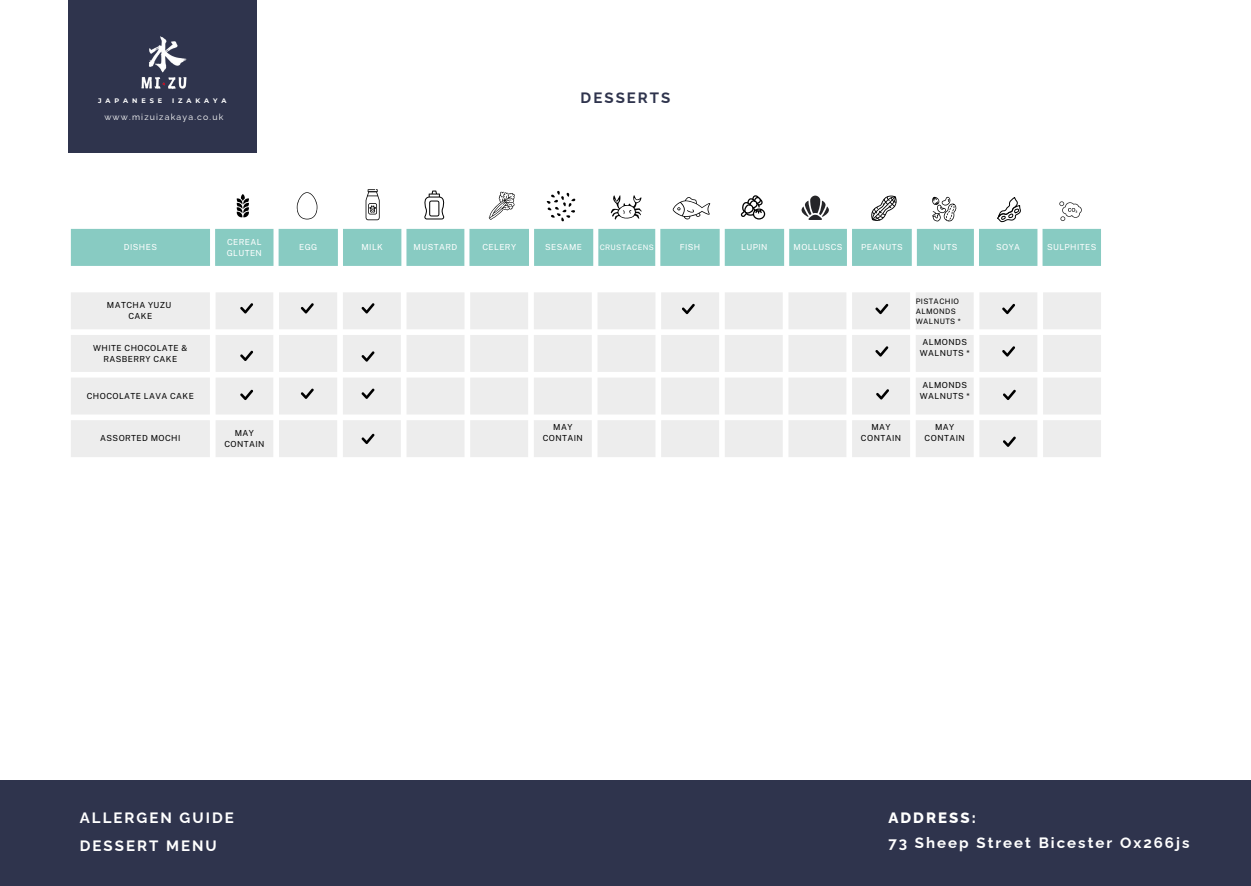
<style>
.page{position:relative;width:1251px;height:886px;background:#fff}
.page>*{position:absolute;margin:0;border:0;box-sizing:border-box;transform-origin:0 0}
.t1{font:700 15px "Raleway";letter-spacing:.135em;color:#fff}
.t2{font:700 15px "Raleway";letter-spacing:.135em;color:#2f344d}
.t3{font:800 15px "Raleway";letter-spacing:.135em;color:#fff}
.t4{font:8.75px "Raleway";letter-spacing:.135em;color:#fff}
.t5{font:8.38px/11.2px "Public Sans";letter-spacing:.05em;color:#000;text-align:center}
.t6{font:8.38px "Public Sans";letter-spacing:.05em;color:#fff}
.t7{font:7.5px "Public Sans";letter-spacing:.05em;color:#000}
.t8{font:7.5px "Public Sans";letter-spacing:.05em;color:#fff}
.t9{font:700 6.5px "Montserrat";letter-spacing:.6em;color:#fff}
</style>
<div class="page">
<svg style="left:71px;top:292px;width:1030px;height:165px;fill:#ededed"></svg>
<svg style="left:71px;top:229px;width:1030px;height:37px;background:#90cec6"></svg>
<div style="left:68px;top:0;width:188px;height:152px;background:#2f344d"></div>
<img style="left:141px;top:36px;width:46px;height:53px">
<svg style="left:1003px;top:437px;width:13px;height:10px"></svg>
<svg style="left:875px;top:304px;width:13px;height:10px"></svg>
<svg style="left:875px;top:346px;width:13px;height:11px"></svg>
<svg style="left:876px;top:389px;width:13px;height:11px"></svg>
<svg style="left:1003px;top:390px;width:13px;height:10px"></svg>
<svg style="left:240px;top:351px;width:13px;height:10px"></svg>
<svg style="left:301px;top:389px;width:13px;height:10px"></svg>
<svg style="left:361px;top:434px;width:13px;height:10px"></svg>
<svg style="left:240px;top:303px;width:13px;height:10px"></svg>
<svg style="left:361px;top:389px;width:13px;height:10px"></svg>
<svg style="left:240px;top:390px;width:13px;height:10px"></svg>
<svg style="left:361px;top:303px;width:13px;height:10px"></svg>
<svg style="left:301px;top:303px;width:13px;height:10px"></svg>
<svg style="left:361px;top:351px;width:13px;height:11px"></svg>
<svg style="left:1002px;top:346px;width:13px;height:11px"></svg>
<svg style="left:1002px;top:304px;width:13px;height:10px"></svg>
<svg style="left:237px;top:194px;width:12px;height:23px"></svg>
<svg style="left:297px;top:192px;width:20px;height:27px"></svg>
<svg style="left:366px;top:189px;width:14px;height:31px"></svg>
<svg style="left:424px;top:191px;width:21px;height:28px"></svg>
<svg style="left:489px;top:191px;width:26px;height:29px"></svg>
<svg style="left:546px;top:191px;width:29px;height:30px"></svg>
<svg style="left:611px;top:195px;width:31px;height:25px"></svg>
<svg style="left:673px;top:197px;width:37px;height:22px"></svg>
<svg style="left:741px;top:195px;width:24px;height:25px"></svg>
<svg style="left:801px;top:196px;width:28px;height:24px"></svg>
<svg style="left:871px;top:196px;width:25px;height:25px"></svg>
<svg style="left:932px;top:196px;width:25px;height:26px"></svg>
<svg style="left:997px;top:197px;width:24px;height:25px"></svg>
<svg style="left:1059px;top:201px;width:23px;height:20px"></svg>
<div style="left:0;top:780px;width:1251px;height:106px;background:#2f344d"></div>
<svg style="left:682px;top:304px;width:13px;height:10px"></svg>
<p class="t9" style="left:98px;top:97px;width:66px">JAPANESE</p>
<p class="t9" style="left:172px;top:97px;width:56px">IZAKAYA</p>
<p class="t4" style="left:104px;top:111px;width:121px">www.mizuizakaya.co.uk</p>
<p class="t2" style="left:580px;top:88px;width:91px">DESSERTS</p>
<p class="t6" style="left:124px;top:242px;width:35px">DISHES</p>
<p class="t6" style="left:227px;top:237px;width:36px">CEREAL</p>
<p class="t6" style="left:227px;top:248px;width:37px">GLUTEN</p>
<p class="t6" style="left:299px;top:242px;width:20px">EGG</p>
<p class="t6" style="left:361px;top:242px;width:23px">MILK</p>
<p class="t6" style="left:413px;top:242px;width:45px">MUSTARD</p>
<p class="t6" style="left:482px;top:242px;width:35px">CELERY</p>
<p class="t6" style="left:545px;top:242px;width:38px">SESAME</p>
<p class="t8" style="left:599px;top:243px;width:56px">CRUSTACENS</p>
<p class="t6" style="left:680px;top:242px;width:22px">FISH</p>
<p class="t6" style="left:741px;top:242px;width:28px">LUPIN</p>
<p class="t6" style="left:793px;top:242px;width:50px">MOLLUSCS</p>
<p class="t6" style="left:861px;top:242px;width:43px">PEANUTS</p>
<p class="t6" style="left:933px;top:242px;width:25px">NUTS</p>
<p class="t6" style="left:996px;top:242px;width:25px">SOYA</p>
<p class="t6" style="left:1047px;top:242px;width:51px">SULPHITES</p>
<p class="t5" style="left:107px;top:299px;width:66px">MATCHA YUZU</p>
<h3 class="t5" style="left:128px;top:311px;width:25px">CAKE</h3>
<p class="t7" style="left:915px;top:296px;width:45px">PISTACHIO</p>
<h1 class="t7" style="left:915px;top:306px;width:41px">ALMONDS</h1>
<p class="t7" style="left:915px;top:316px;width:46px">WALNUTS *</p>
<p class="t5" style="left:93px;top:342px;width:96px">WHITE CHOCOLATE &amp;</p>
<p class="t5" style="left:103px;top:353px;width:75px">RASBERRY CAKE</p>
<p class="t5" style="left:922px;top:336px;width:46px">ALMONDS</p>
<p class="t5" style="left:919px;top:348px;width:51px">WALNUTS *</p>
<p class="t5" style="left:87px;top:390px;width:109px">CHOCOLATE LAVA CAKE</p>
<p class="t5" style="left:922px;top:379px;width:46px">ALMONDS</p>
<p class="t5" style="left:919px;top:390px;width:51px">WALNUTS *</p>
<p class="t5" style="left:100px;top:433px;width:82px">ASSORTED MOCHI</p>
<p class="t5" style="left:224px;top:427px;width:42px">MAY<br>CONTAIN</p>
<p class="t5" style="left:553px;top:422px;width:21px">MAY</p>
<p class="t5" style="left:543px;top:433px;width:42px">CONTAIN</p>
<p class="t5" style="left:871px;top:422px;width:21px">MAY</p>
<p class="t5" style="left:861px;top:433px;width:42px">CONTAIN</p>
<p class="t5" style="left:935px;top:422px;width:21px">MAY</p>
<p class="t5" style="left:924px;top:433px;width:42px">CONTAIN</p>
<p class="t1" style="left:80px;top:809px;width:156px">ALLERGEN GUIDE</p>
<p class="t1" style="left:80px;top:837px;width:138px">DESSERT MENU</p>
<p class="t3" style="left:888px;top:809px;width:89px">ADDRESS:</p>
<p class="t1" style="left:888px;top:833px;width:302px">73 Sheep Street Bicester Ox266js</p>
</div>
